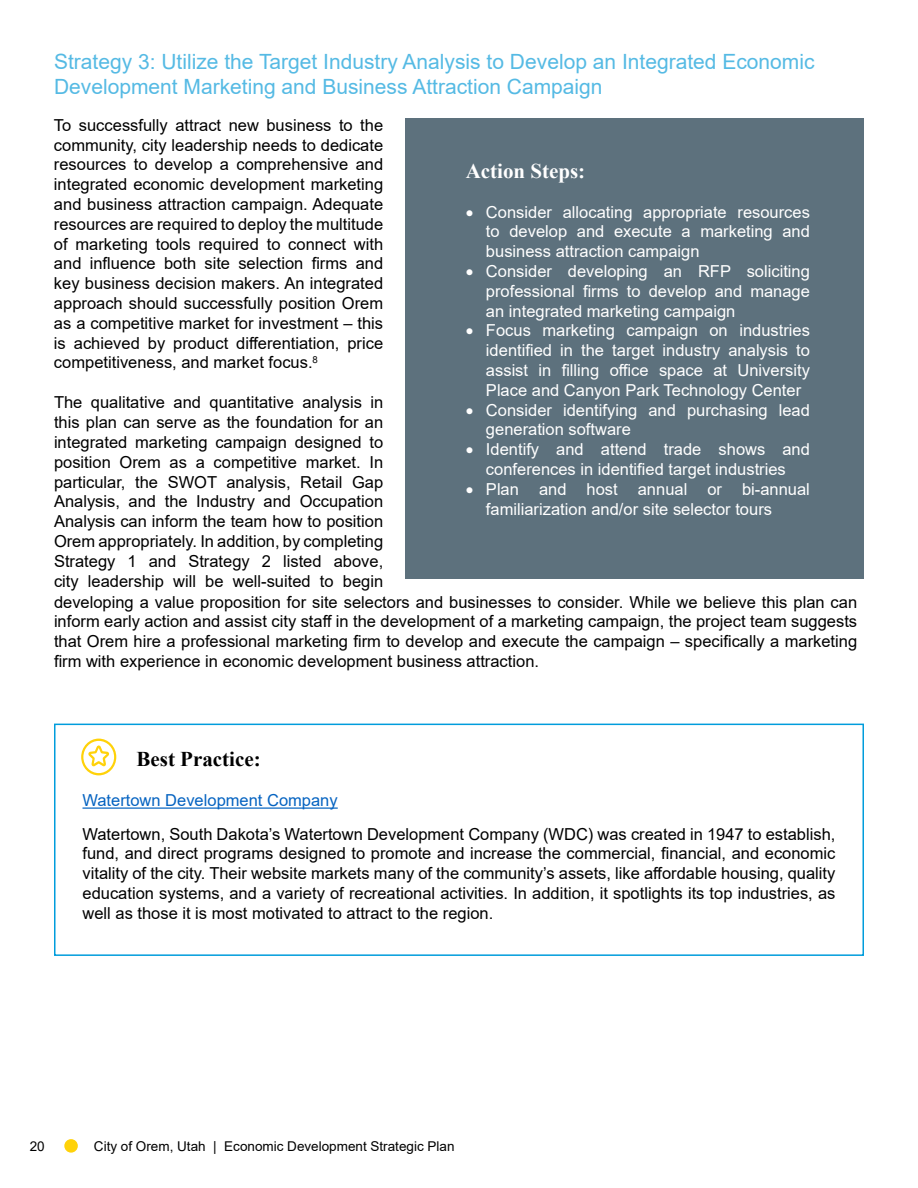
<style>
.page{position:relative;width:918px;height:1188px;background:#fff}
.page>*{position:absolute;margin:0;border:0;box-sizing:border-box;transform-origin:0 0}
.t1{font:21px/25.2px "Arial";color:#55bae4}
.t2{font:700 21px "Times New Roman";color:#000}
.t3{font:700 21px "Times New Roman";color:#fff}
.t4{font:16.5px/19.8px "Arial";color:#000;text-align:justify}
.t5{font:16.5px/19.8px "Arial";color:#fff;text-align:justify}
.t6{font:16.5px "Arial";color:#0563c1}
.t7{font:13.5px "Arial";color:#000}
</style>
<div class="page">
<div style="left:405px;top:119px;width:459px;height:460px;background:#5d717d"></div>
<hr style="left:82px;top:807px;width:256px;height:2px;background:#0563c1">
<div style="left:54px;top:724px;width:810px;height:232px;border:2px solid #009ddc"></div>
<svg style="left:81px;top:739px;width:35px;height:36px"></svg>
<div style="left:64px;top:1139px;width:14px;height:14px;background:#ffd209;border-radius:50%"></div>
<p class="t1" style="left:54px;top:49px;width:762px">Strategy 3: Utilize the Target Industry Analysis to Develop an Integrated Economic<br>Development Marketing and Business Attraction Campaign</p>
<p class="t4" style="left:54px;top:115px;width:331px">To successfully attract new business to the community, city leadership needs to dedicate resources to develop a comprehensive and integrated economic development marketing and business attraction campaign. Adequate resources are required to deploy the multitude of marketing tools required to connect with and influence both site selection firms and key business decision makers. An integrated approach should successfully position Orem as a competitive market for investment – this is achieved by product differentiation, price competitiveness, and market focus.<sup>8</sup></p>
<p class="t4" style="left:54px;top:393px;width:331px">The qualitative and quantitative analysis in this plan can serve as the foundation for an integrated marketing campaign designed to position Orem as a competitive market. In particular, the SWOT analysis, Retail Gap Analysis, and the Industry and Occupation Analysis can inform the team how to position Orem appropriately. In addition, by completing Strategy 1 and Strategy 2 listed above, city leadership will be well-suited to begin</p>
<p class="t3" style="left:466px;top:155px;width:121px">Action Steps:</p>
<p class="t5" style="left:486px;top:202px;width:325px;text-indent:-20px">• Consider allocating appropriate resources to develop and execute a marketing and business attraction campaign</p>
<p class="t5" style="left:486px;top:261px;width:325px;text-indent:-20px">• Consider developing an RFP soliciting professional firms to develop and manage an integrated marketing campaign</p>
<p class="t5" style="left:486px;top:321px;width:325px;text-indent:-20px">• Focus marketing campaign on industries identified in the target industry analysis to assist in filling office space at University Place and Canyon Park Technology Center</p>
<p class="t5" style="left:486px;top:400px;width:325px;text-indent:-20px">• Consider identifying and purchasing lead generation software</p>
<p class="t5" style="left:466px;top:439px;width:346px;text-align:center">• Identify and attend trade shows and conferences in identified target industries</p>
<p class="t5" style="left:486px;top:479px;width:325px;text-indent:-20px">• Plan and host annual or bi-annual familiarization and/or site selector tours</p>
<p class="t4" style="left:54px;top:592px;width:805px">developing a value proposition for site selectors and businesses to consider. While we believe this plan can inform early action and assist city staff in the development of a marketing campaign, the project team suggests that Orem hire a professional marketing firm to develop and execute the campaign – specifically a marketing firm with experience in economic development business attraction.</p>
<p class="t2" style="left:136px;top:744px;width:126px">Best Practice:</p>
<p class="t6" style="left:82px;top:789px;width:257px">Watertown Development Company</p>
<p class="t4" style="left:82px;top:824px;width:754px">Watertown, South Dakota’s Watertown Development Company (WDC) was created in 1947 to establish, fund, and direct programs designed to promote and increase the commercial, financial, and economic vitality of the city. Their website markets many of the community’s assets, like affordable housing, quality education systems, and a variety of recreational activities. In addition, it spotlights its top industries, as well as those it is most motivated to attract to the region.</p>
<p class="t7" style="left:30px;top:1137px;width:17px">20</p>
<p class="t7" style="left:94px;top:1137px;width:362px">City of Orem, Utah | Economic Development Strategic Plan</p>
</div>
